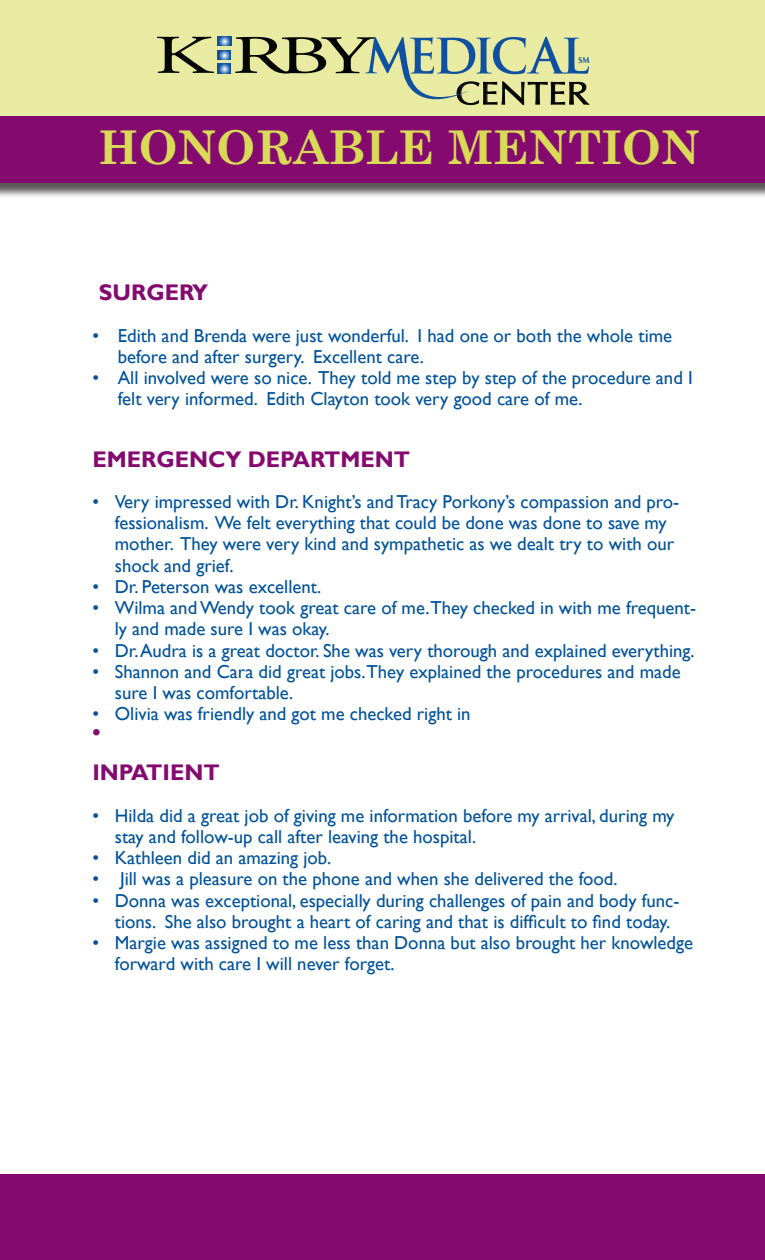
<style>
.page{position:relative;width:765px;height:1260px;background:#fff}
.page>*{position:absolute;margin:0;border:0;box-sizing:border-box;transform-origin:0 0}
.t1{font:700 46.62px "Century Schoolbook";color:#d9da55}
.t2{font:31.75px "Optima";color:#040503;scale:1.16 1}
.t3{font:700 22.62px/40px "Gill Sans";color:#850a70}
.t4{font:18.75px/21.2px "Gill Sans";color:#01529a}
.t5{font:700 8.62px "Optima";color:#0f51a0;scale:.91 1}
</style>
<div class="page">
<div style="left:0;top:0;width:765px;height:131px;background:#eaeba3"></div>
<div style="left:0;top:1175px;width:765px;height:85px;background:#850a70"></div>
<div style="left:0;top:118px;width:765px;height:80px;background:#231f20;opacity:.75"></div>
<div style="left:0;top:116px;width:765px;height:67px;background:#850a70"></div>
<svg style="left:217px;top:36px;width:14px;height:1px"></svg>
<svg style="left:157px;top:37px;width:432px;height:69px"></svg>
<svg style="left:217px;top:64px;width:14px;height:9px"></svg>
<p class="t5" style="left:578px;top:55px;width:14px">SM</p>
<h2 class="t2" style="left:456px;top:75px;width:116px">CENTER</h2>
<h1 class="t1" style="left:98px;top:111px;width:603px">HONORABLE MENTION</h1>
<p class="t3" style="left:99px;top:273px;width:111px">SURGERY</p>
<p class="t4" style="left:118px;top:325px;width:556px;text-indent:-25px">• Edith and Brenda were just wonderful. I had one or both the whole time before and after surgery. Excellent care.</p>
<p class="t4" style="left:118px;top:368px;width:577px;text-indent:-25px">• All involved were so nice. They told me step by step of the procedure and I felt very informed. Edith Clayton took very good care of me.</p>
<p class="t3" style="left:92px;top:440px;width:319px">EMERGENCY DEPARTMENT</p>
<p class="t4" style="left:115px;top:491px;width:566px;text-indent:-22px">• Very impressed with Dr. Knight’s and Tracy Porkony’s compassion and pro&shy;fessionalism. We felt everything that could be done was done to save my mother. They were very kind and sympathetic as we dealt try to with our shock and grief.</p>
<p class="t4" style="left:92px;top:576px;width:230px">• Dr. Peterson was excellent.</p>
<p class="t4" style="left:115px;top:598px;width:583px;text-indent:-22px">• Wilma and Wendy took great care of me.They checked in with me frequent&shy;ly and made sure I was okay.</p>
<p class="t4" style="left:92px;top:640px;width:604px">• Dr. Audra is a great doctor. She was very thorough and explained everything.</p>
<p class="t4" style="left:115px;top:661px;width:567px;text-indent:-22px">• Shannon and Cara did great jobs.They explained the procedures and made sure I was comfortable.</p>
<p class="t4" style="left:92px;top:704px;width:380px">• Olivia was friendly and got me checked right in</p>
<p class="t3" style="left:92px;top:713px;width:129px">•<br>INPATIENT</p>
<p class="t4" style="left:115px;top:805px;width:561px;text-indent:-22px">• Hilda did a great job of giving me information before my arrival, during my stay and follow-up call after leaving the hospital.</p>
<p class="t4" style="left:92px;top:848px;width:240px">• Kathleen did an amazing job.</p>
<p class="t4" style="left:92px;top:869px;width:527px">• Jill was a pleasure on the phone and when she delivered the food.</p>
<p class="t4" style="left:115px;top:890px;width:566px;text-indent:-23px">• Donna was exceptional, especially during challenges of pain and body func&shy;tions. She also brought a heart of caring and that is difficult to find today.</p>
<p class="t4" style="left:115px;top:933px;width:580px;text-indent:-23px">• Margie was assigned to me less than Donna but also brought her knowledge forward with care I will never forget.</p>
</div>
